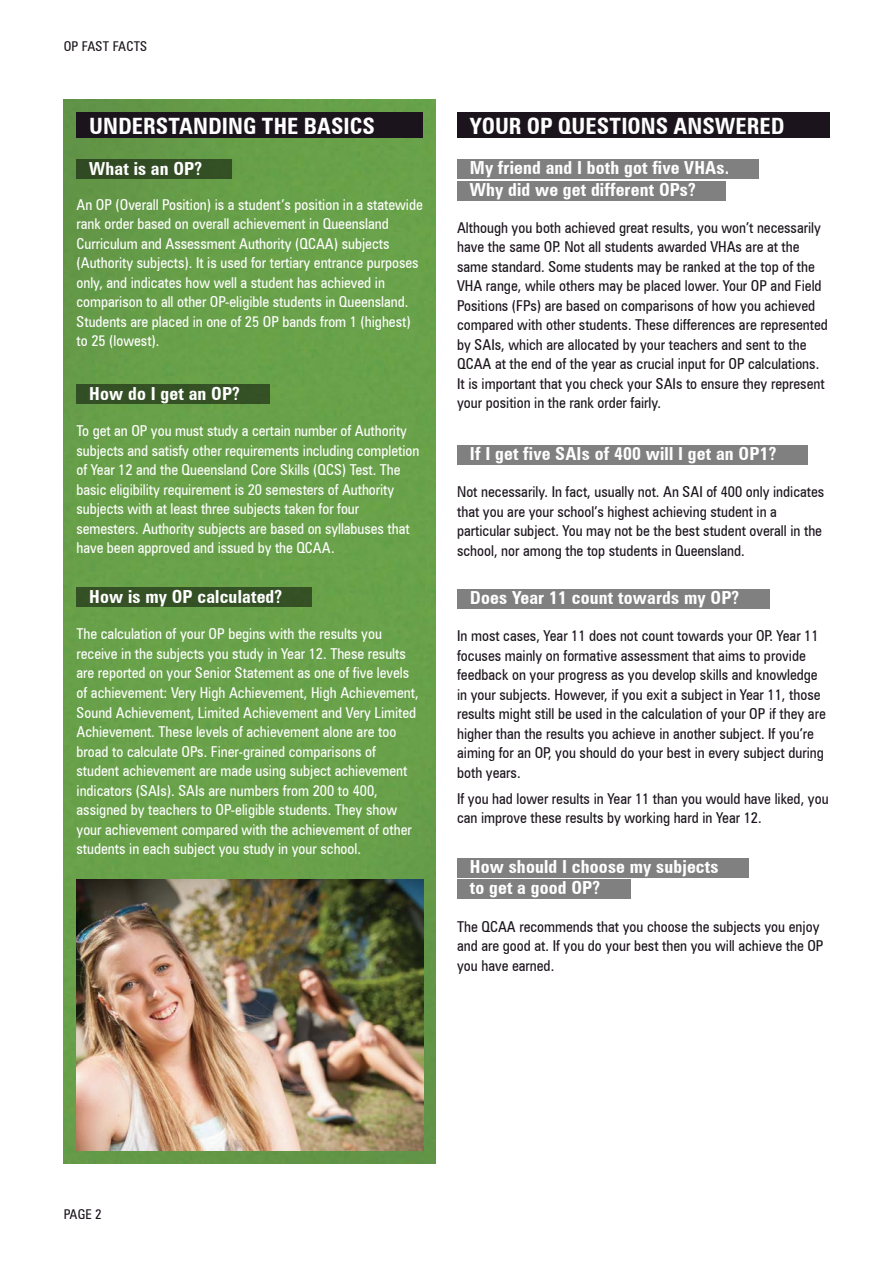
<style>
.page{position:relative;width:893px;height:1263px;background:#fff}
.page>*{position:absolute;margin:0;border:0;box-sizing:border-box;transform-origin:0 0}
.t1{font:700 condensed 22.5px "Zurich BT";color:#fff}
.t2{font:700 condensed 18px/21.6px "Zurich BT";letter-spacing:.01em;color:#fff}
.t3{font:condensed 15px/19.5px "Zurich BT";color:#1c141d}
.t4{font:condensed 15px/19.5px "Zurich BT";color:#fff}
.t5{font:condensed 13.5px "Zurich BT";letter-spacing:.01em;color:#1c141d}
</style>
<div class="page">
<div style="left:64px;top:100px;width:372px;height:1063px;background:#69a14a"></div>
<div style="left:77px;top:159px;width:155px;height:20px;background:#324c24"></div>
<div style="left:77px;top:113px;width:346px;height:25px;background:#1c141d"></div>
<div style="left:77px;top:385px;width:193px;height:19px;background:#345024"></div>
<div style="left:77px;top:588px;width:235px;height:19px;background:#345025"></div>
<div style="left:457px;top:113px;width:372px;height:25px;background:#1c141d"></div>
<div style="left:457px;top:445px;width:351px;height:19px;background:#808080"></div>
<div style="left:457px;top:589px;width:313px;height:20px;background:#808080"></div>
<img style="left:77px;top:880px;width:346px;height:270px">
<div style="left:457px;top:181px;width:268px;height:19px;background:#808080"></div>
<div style="left:457px;top:880px;width:173px;height:19px;background:#808080"></div>
<div style="left:457px;top:159px;width:302px;height:20px;background:#808080"></div>
<div style="left:457px;top:858px;width:291px;height:19px;background:#808080"></div>
<p class="t5" style="left:64px;top:38px;width:85px">OP FAST FACTS</p>
<h1 class="t1" style="left:89px;top:112px;width:287px">UNDERSTANDING THE BASICS</h1>
<p class="t2" style="left:89px;top:158px;width:114px">What is an OP?</p>
<p class="t4" style="left:77px;top:195px;width:348px">An OP (Overall Position) is a student’s position in a statewide rank order based on overall achievement in Queensland Curriculum and Assessment Authority (QCAA) subjects (Authority subjects). It is used for tertiary entrance purposes only, and indicates how well a student has achieved in comparison to all other OP-eligible students in Queensland.<br>Students are placed in one of 25 OP bands from 1 (highest) to 25 (lowest).</p>
<p class="t2" style="left:89px;top:382px;width:152px">How do I get an OP?</p>
<p class="t4" style="left:77px;top:421px;width:344px">To get an OP you must study a certain number of Authority subjects and satisfy other requirements including completion of Year 12 and the Queensland Core Skills (QCS) Test. The basic eligibility requirement is 20 semesters of Authority subjects with at least three subjects taken for four semesters. Authority subjects are based on syllabuses that have been approved and issued by the QCAA.</p>
<p class="t2" style="left:89px;top:585px;width:194px">How is my OP calculated?</p>
<p class="t4" style="left:77px;top:624px;width:344px">The calculation of your OP begins with the results you receive in the subjects you study in Year 12. These results are reported on your Senior Statement as one of five levels of achievement: Very High Achievement, High Achievement, Sound Achievement, Limited Achievement and Very Limited Achievement. These levels of achievement alone are too broad to calculate OPs. Finer-grained comparisons of student achievement are made using subject achievement indicators (SAIs). SAIs are numbers from 200 to 400, assigned by teachers to OP-eligible students. They show your achievement compared with the achievement of other students in each subject you study in your school.</p>
<h1 class="t1" style="left:470px;top:112px;width:316px">YOUR OP QUESTIONS ANSWERED</h1>
<p class="t2" style="left:470px;top:157px;width:261px">My friend and I both got five VHAs.<br>Why did we get different OPs?</p>
<p class="t3" style="left:457px;top:218px;width:372px">Although you both achieved great results, you won’t necessarily have the same OP. Not all students awarded VHAs are at the same standard. Some students may be ranked at the top of the VHA range, while others may be placed lower. Your OP and Field Positions (FPs) are based on comparisons of how you achieved compared with other students. These differences are represented by SAIs, which are allocated by your teachers and sent to the QCAA at the end of the year as crucial input for OP calculations.<br>It is important that you check your SAIs to ensure they represent your position in the rank order fairly.</p>
<p class="t2" style="left:470px;top:442px;width:308px">If I get five SAIs of 400 will I get an OP1?</p>
<p class="t3" style="left:457px;top:482px;width:369px">Not necessarily. In fact, usually not. An SAI of 400 only indicates that you are your school’s highest achieving student in a particular subject. You may not be the best student overall in the school, nor among the top students in Queensland.</p>
<p class="t2" style="left:470px;top:587px;width:271px">Does Year 11 count towards my OP?</p>
<p class="t3" style="left:457px;top:626px;width:370px">In most cases, Year 11 does not count towards your OP. Year 11 focuses mainly on formative assessment that aims to provide feedback on your progress as you develop skills and knowledge in your subjects. However, if you exit a subject in Year 11, those results might still be used in the calculation of your OP if they are higher than the results you achieve in another subject. If you’re aiming for an OP, you should do your best in every subject during both years.</p>
<p class="t3" style="left:457px;top:788px;width:373px">If you had lower results in Year 11 than you would have liked, you can improve these results by working hard in Year 12.</p>
<p class="t2" style="left:470px;top:855px;width:250px">How should I choose my subjects to get a good OP?</p>
<p class="t3" style="left:457px;top:916px;width:368px">The QCAA recommends that you choose the subjects you enjoy and are good at. If you do your best then you will achieve the OP you have earned.</p>
<p class="t5" style="left:64px;top:1206px;width:40px">PAGE 2</p>
</div>
